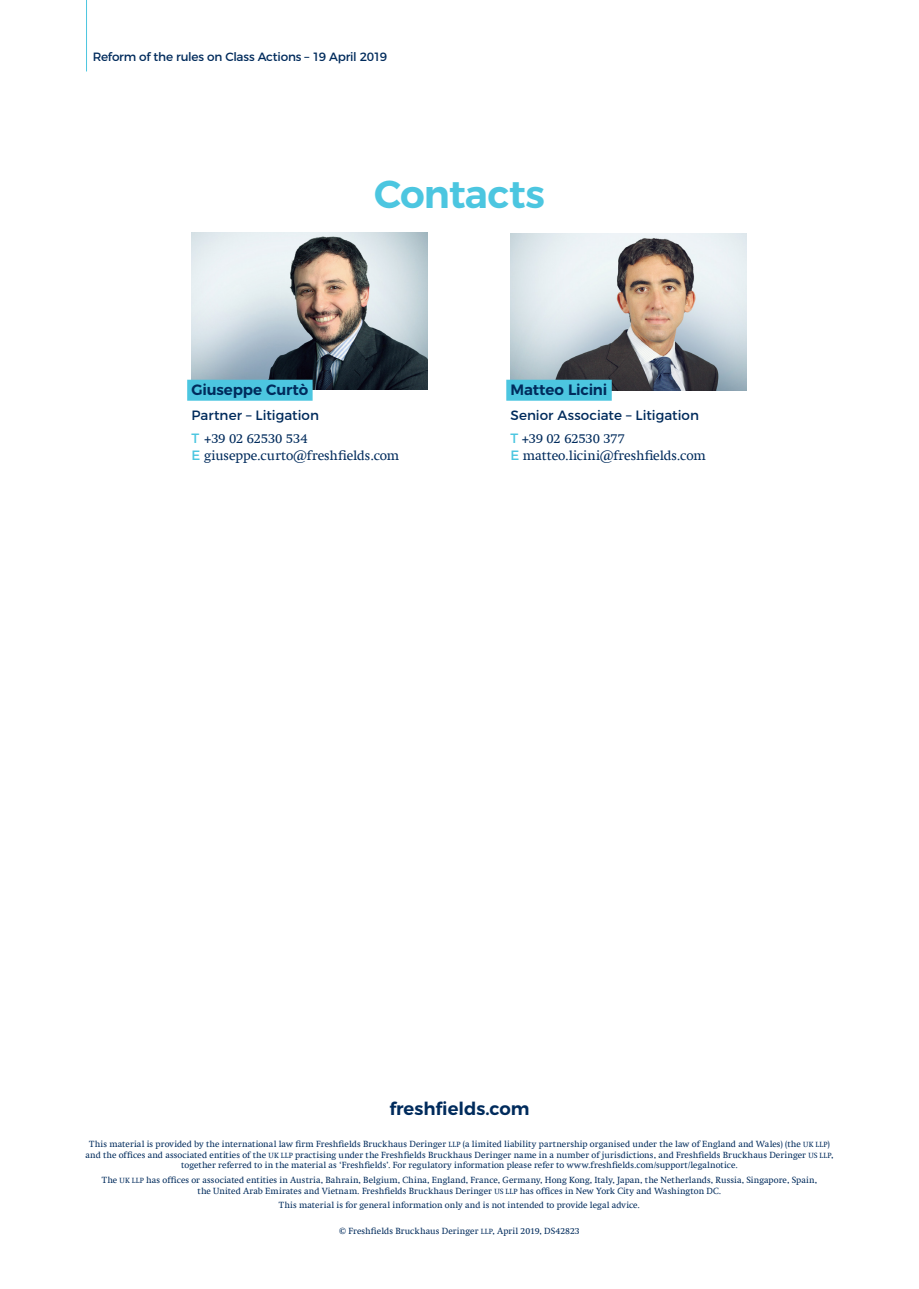
<style>
.page{position:relative;width:919px;height:1289px;background:#fff}
.page>*{position:absolute;margin:0;border:0;box-sizing:border-box;transform-origin:0 0}
.Page_Heading_CDG{font:600 39px "Montserrat";letter-spacing:-.02em;color:#4cc6e0}
.t1{font:600 18px "Montserrat";color:#002b5c}
.Large_Contact_Name_r{font:600 15px "Montserrat";letter-spacing:-.01em;color:#002b5c}
.t2{font:13.5px/16.5px "Swift Com";letter-spacing:-.01em;color:#002b5c}
.Large_job_title_CDG{font:13.5px "Montserrat";color:#002b5c}
.t3{font:12px "Montserrat";letter-spacing:-.02em;color:#002b5c}
.t4{font:9px/10.5px "Swift Com";letter-spacing:.01em;color:#002b5c;text-align:center}
.s1{font-family:"Montserrat";color:#4cc6e0}
.s2{font-size:7.5px}
</style>
<div class="page">
<hr style="left:86px;top:0;width:1px;height:71px;background:#4cc6e0">
<img style="left:510px;top:233px;width:236px;height:158px">
<div style="left:506px;top:380px;width:105px;height:21px;background:#4cc6e0"></div>
<img style="left:191px;top:232px;width:236px;height:158px">
<div style="left:187px;top:380px;width:125px;height:21px;background:#4cc6e0"></div>
<h3 class="t3" style="left:93px;top:47px;width:296px">Reform of the rules on Class Actions – 19 April 2019</h3>
<p class="Page_Heading_CDG" style="left:374px;top:163px;width:172px">Contacts</p>
<p class="Large_Contact_Name_r" style="left:191px;top:378px;width:118px">Giuseppe Curtò</p>
<p class="Large_job_title_CDG" style="left:191px;top:405px;width:129px">Partner – Litigation</p>
<p class="t2" style="left:191px;top:430px;width:209px"><span class="s1">T</span> +39 02 62530 534<br><span class="s1">E</span> giuseppe.curto@freshfields.com</p>
<p class="Large_Contact_Name_r" style="left:510px;top:378px;width:98px">Matteo Licini</p>
<p class="Large_job_title_CDG" style="left:510px;top:405px;width:190px">Senior Associate – Litigation</p>
<p class="t2" style="left:510px;top:430px;width:197px"><span class="s1">T</span> +39 02 62530 377<br><span class="s1">E</span> matteo.licini@freshfields.com</p>
<p class="t1" style="left:389px;top:1093px;width:142px">freshfields.com</p>
<p class="t4" style="left:85px;top:1139px;width:749px">This material is provided by the international law firm Freshfields Bruckhaus Deringer <span class="s2">LLP</span> (a limited liability partnership organised under the law of England and Wales) (the <span class="s2">UK LLP</span>) and the offices and associated entities of the <span class="s2">UK LLP</span> practising under the Freshfields Bruckhaus Deringer name in a number of jurisdictions, and Freshfields Bruckhaus Deringer <span class="s2">US LLP</span>, together referred to in the material as ‘Freshfields’. For regulatory information please refer to www.freshfields.com/support/legalnotice.</p>
<p class="t4" style="left:102px;top:1174px;width:716px">The <span class="s2">UK LLP</span> has offices or associated entities in Austria, Bahrain, Belgium, China, England, France, Germany, Hong Kong, Italy, Japan, the Netherlands, Russia, Singapore, Spain, the United Arab Emirates and Vietnam. Freshfields Bruckhaus Deringer <span class="s2">US LLP</span> has offices in New York City and Washington DC.</p>
<p class="t4" style="left:279px;top:1200px;width:362px">This material is for general information only and is not intended to provide legal advice.</p>
<p class="t4" style="left:339px;top:1225px;width:242px">© Freshfields Bruckhaus Deringer <span class="s2">LLP</span>, April 2019, DS42823</p>
</div>
